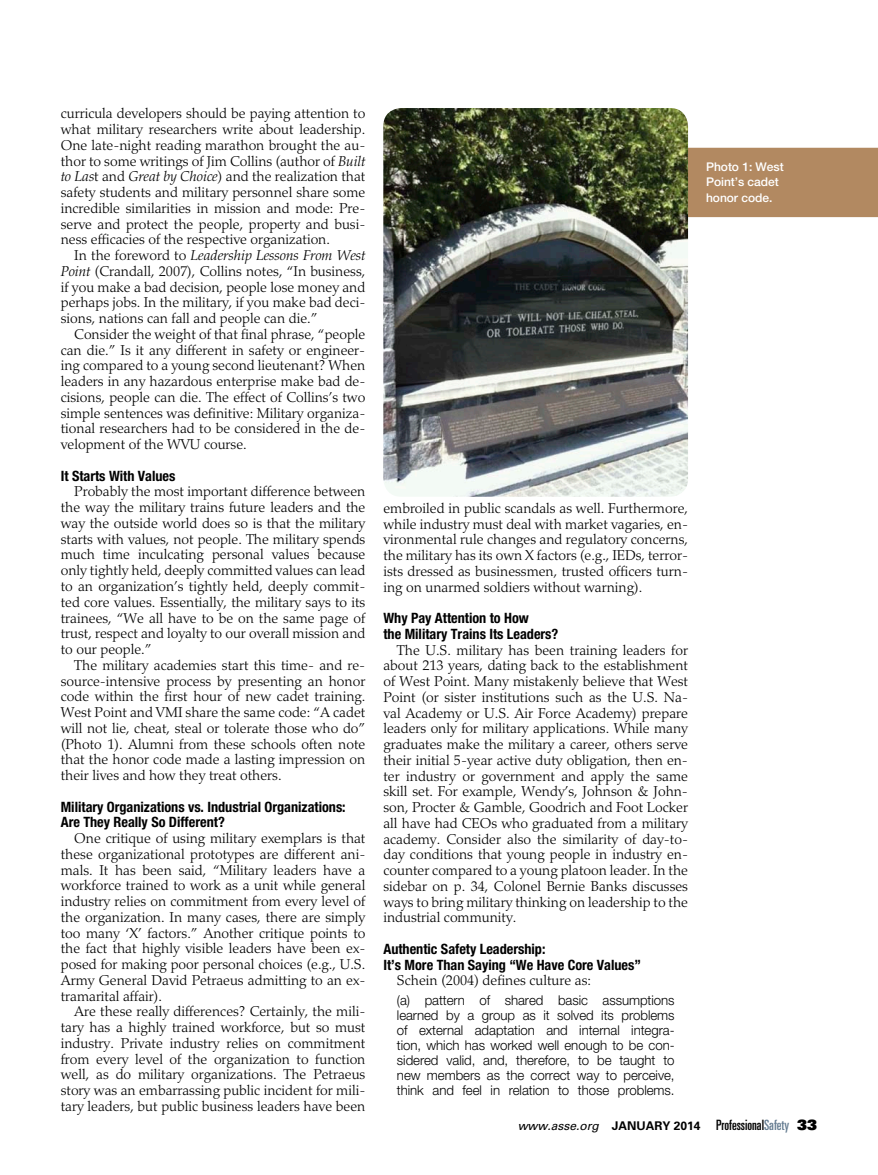
<style>
.page{position:relative;width:878px;height:1175px;background:#fff}
.page>*{position:absolute;margin:0;border:0;box-sizing:border-box;transform-origin:0 0}
.t1{font:300 14.25px/15.8px "Palatino LT Std";color:#000;text-align:justify}
.t2{font:700 condensed 14.25px/15.8px "Helvetica Neue LT Std";color:#000}
.t3{font:300 13.5px/15px "Helvetica Neue LT Std";letter-spacing:-.005em;color:#000;text-align:justify}
.t4{font:italic 12px "Univers LT Std";color:#000}
.t5{font:500 12px/15.8px "Helvetica Neue LT Std";letter-spacing:-.005em;color:#fff}
.s1{font-style:italic}
.s2{font-weight:700;font-style:normal}
.s3{font-style:normal;font-stretch:ultra-condensed;font-size:14.25px}
.s4{font-style:normal;font-stretch:ultra-condensed;font-size:14.25px;color:#657c91}
.s5{font-family:"Univers LT Std X Black";font-style:normal;font-size:14.25px}
</style>
<div class="page">
<div style="left:688px;top:148px;width:190px;height:69px;background:#b28961"></div>
<img style="left:383px;top:108px;width:305px;height:389px">
<p class="t1" style="left:61px;top:106px;width:306px">curricula developers should be paying attention to what military researchers write about leadership.<br>One late-night reading marathon brought the au&shy;thor to some writings of Jim Collins (author of <span class="s1">Built to Las</span>t and <span class="s1">Great by Choice</span>) and the realization that safety students and military personnel share some incredible similarities in mission and mode: Pre&shy;serve and protect the people, property and busi&shy;ness efficacies of the respective organization.</p>
<p class="t1" style="left:61px;top:248px;width:306px;text-indent:13px">In the foreword to <span class="s1">Leadership Lessons From West Point</span> (Crandall, 2007), Collins notes, “In business, if you make a bad decision, people lose money and perhaps jobs. In the military, if you make bad deci&shy;sions, nations can fall and people can die.”</p>
<p class="t1" style="left:61px;top:326px;width:306px;text-indent:13px">Consider the weight of that final phrase, “people can die.” Is it any different in safety or engineer&shy;ing compared to a young second lieutenant? When leaders in any hazardous enterprise make bad de&shy;cisions, people can die. The effect of Collins’s two simple sentences was definitive: Military organiza&shy;tional researchers had to be considered in the de&shy;velopment of the WVU course.</p>
<p class="t2" style="left:61px;top:467px;width:116px">It Starts With Values</p>
<p class="t1" style="left:61px;top:484px;width:306px;text-indent:13px">Probably the most important difference between the way the military trains future leaders and the way the outside world does so is that the military starts with values, not people. The military spends much time inculcating personal values because only tightly held, deeply committed values can lead to an organization’s tightly held, deeply commit&shy;ted core values. Essentially, the military says to its trainees, “We all have to be on the same page of trust, respect and loyalty to our overall mission and to our people.”</p>
<p class="t1" style="left:61px;top:657px;width:306px;text-indent:13px">The military academies start this time- and re&shy;source-intensive process by presenting an honor code within the first hour of new cadet training.<br>West Point and VMI share the same code: “A cadet will not lie, cheat, steal or tolerate those who do” (Photo 1). Alumni from these schools often note that the honor code made a lasting impression on their lives and how they treat others.</p>
<p class="t2" style="left:61px;top:798px;width:286px">Military Organizations vs. Industrial Organizations:<br>Are They Really So Different?</p>
<p class="t1" style="left:61px;top:830px;width:306px;text-indent:13px">One critique of using military exemplars is that these organizational prototypes are different ani&shy;mals. It has been said, “Military leaders have a workforce trained to work as a unit while general industry relies on commitment from every level of the organization. In many cases, there are simply too many ‘X’ factors.” Another critique points to the fact that highly visible leaders have been ex&shy;posed for making poor personal choices (e.g., U.S.<br>Army General David Petraeus admitting to an ex&shy;tramarital affair).</p>
<p class="t1" style="left:61px;top:1003px;width:306px;text-indent:13px">Are these really differences? Certainly, the mili&shy;tary has a highly trained workforce, but so must industry. Private industry relies on commitment from every level of the organization to function well, as do military organizations. The Petraeus story was an embarrassing public incident for mili&shy;tary leaders, but public business leaders have been</p>
<p class="t5" style="left:706px;top:158px;width:79px">Photo 1: West<br>Point’s cadet honor code.</p>
<p class="t1" style="left:383px;top:500px;width:306px">embroiled in public scandals as well. Furthermore, while industry must deal with market vagaries, en&shy;vironmental rule changes and regulatory concerns, the military has its own X factors (e.g., IEDs, terror&shy;ists dressed as businessmen, trusted officers turn&shy;ing on unarmed soldiers without warning).</p>
<p class="t2" style="left:383px;top:610px;width:176px">Why Pay Attention to How<br>the Military Trains Its Leaders?</p>
<p class="t1" style="left:383px;top:642px;width:306px;text-indent:13px">The U.S. military has been training leaders for about 213 years, dating back to the establishment of West Point. Many mistakenly believe that West Point (or sister institutions such as the U.S. Na&shy;val Academy or U.S. Air Force Academy) prepare leaders only for military applications. While many graduates make the military a career, others serve their initial 5-year active duty obligation, then en&shy;ter industry or government and apply the same skill set. For example, Wendy’s, Johnson &amp; John&shy;son, Procter &amp; Gamble, Goodrich and Foot Locker all have had CEOs who graduated from a military academy. Consider also the similarity of day-to&shy;day conditions that young people in industry en&shy;counter compared to a young platoon leader. In the sidebar on p. 34, Colonel Bernie Banks discusses ways to bring military thinking on leadership to the industrial community.</p>
<p class="t2" style="left:383px;top:940px;width:259px">Authentic Safety Leadership:<br>It’s More Than Saying “We Have Core Values”</p>
<p class="t1" style="left:397px;top:973px;width:195px">Schein (2004) defines culture as:</p>
<p class="t3" style="left:397px;top:992px;width:279px">(a) pattern of shared basic assumptions learned by a group as it solved its problems of external adaptation and internal integra&shy;tion, which has worked well enough to be con&shy;sidered valid, and, therefore, to be taught to new members as the correct way to perceive, think and feel in relation to those problems.</p>
<p class="t4" style="left:517px;top:1118px;width:301px">www.asse.org <span class="s2">JANUARY 2014</span> <span class="s3">Professional</span><span class="s4">Safety</span> <span class="s5">33</span></p>
</div>
